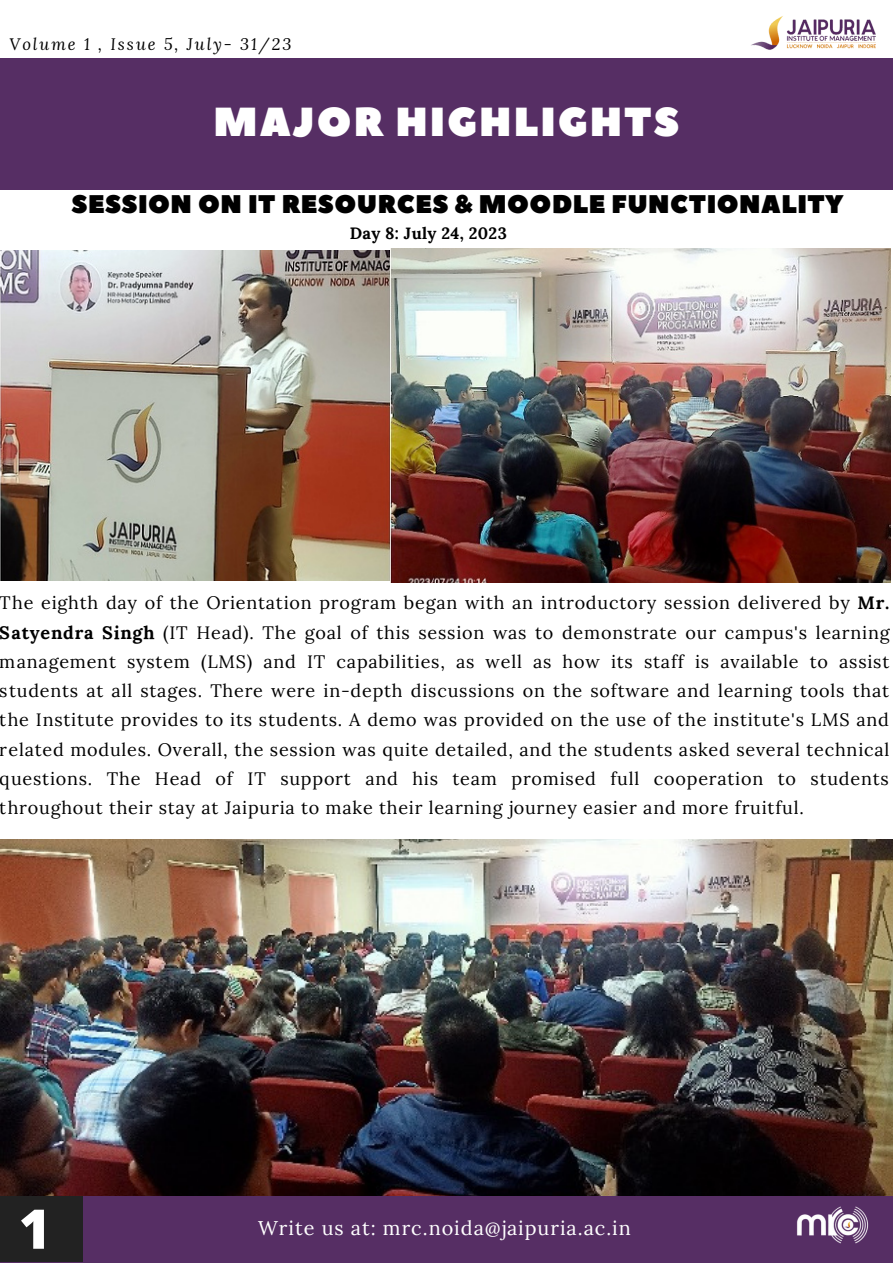
<style>
.page{position:relative;width:893px;height:1264px;background:#fff}
.page>*{position:absolute;margin:0;border:0;box-sizing:border-box;transform-origin:0 0}
.t1{font:800 54.75px "Open Sans";color:#fff}
.t2{font:40.5px "Peace Sans";letter-spacing:.05em;color:#fff}
.t3{font:25.5px "Peace Sans";letter-spacing:.02em;color:#000}
.t4{font:19.8px "Lora";letter-spacing:.05em;color:#fff}
.t5{font:18px/29.2px "Lora";letter-spacing:.045em;color:#000;text-align:justify}
.t6{font:italic 16.5px "Lora";letter-spacing:.12em;color:#000}
.t7{font:700 16.35px "Lora";letter-spacing:.02em;color:#000}
.s1{font-weight:700}
</style>
<div class="page">
<div style="left:0;top:1194px;width:892px;height:68px;background:#562e64"></div>
<img style="left:751px;top:16px;width:125px;height:34px">
<div style="left:0;top:58px;width:892px;height:132px;background:#562e64"></div>
<img style="left:797px;top:1206px;width:72px;height:38px">
<div style="left:0;top:1194px;width:83px;height:68px;background:#222"></div>
<img style="left:0;top:250px;width:390px;height:330px">
<img style="left:391px;top:248px;width:499px;height:334px">
<img style="left:0;top:839px;width:892px;height:356px">
<p class="t6" style="left:9px;top:33px;width:283px">Volume 1 , Issue 5, July- 31/23</p>
<p class="t2" style="left:214px;top:95px;width:467px">MAJOR HIGHLIGHTS</p>
<p class="t3" style="left:72px;top:187px;width:773px">SESSION ON IT RESOURCES &amp; MOODLE FUNCTIONALITY</p>
<p class="t7" style="left:349px;top:222px;width:159px">Day 8: July 24, 2023</p>
<p class="t5" style="left:0;top:588px;width:891px">The eighth day of the Orientation program began with an introductory session delivered by <span class="s1">Mr.<br>Satyendra Singh</span> (IT Head). The goal of this session was to demonstrate our campus's learning management system (LMS) and IT capabilities, as well as how its staff is available to assist students at all stages. There were in-depth discussions on the software and learning tools that the Institute provides to its students. A demo was provided on the use of the institute's LMS and related modules. Overall, the session was quite detailed, and the students asked several technical questions. The Head of IT support and his team promised full cooperation to students throughout their stay at Jaipuria to make their learning journey easier and more fruitful.</p>
<p class="t1" style="left:19px;top:1190px;width:33px">1</p>
<p class="t4" style="left:258px;top:1214px;width:374px">Write us at: mrc.noida@jaipuria.ac.in</p>
</div>
